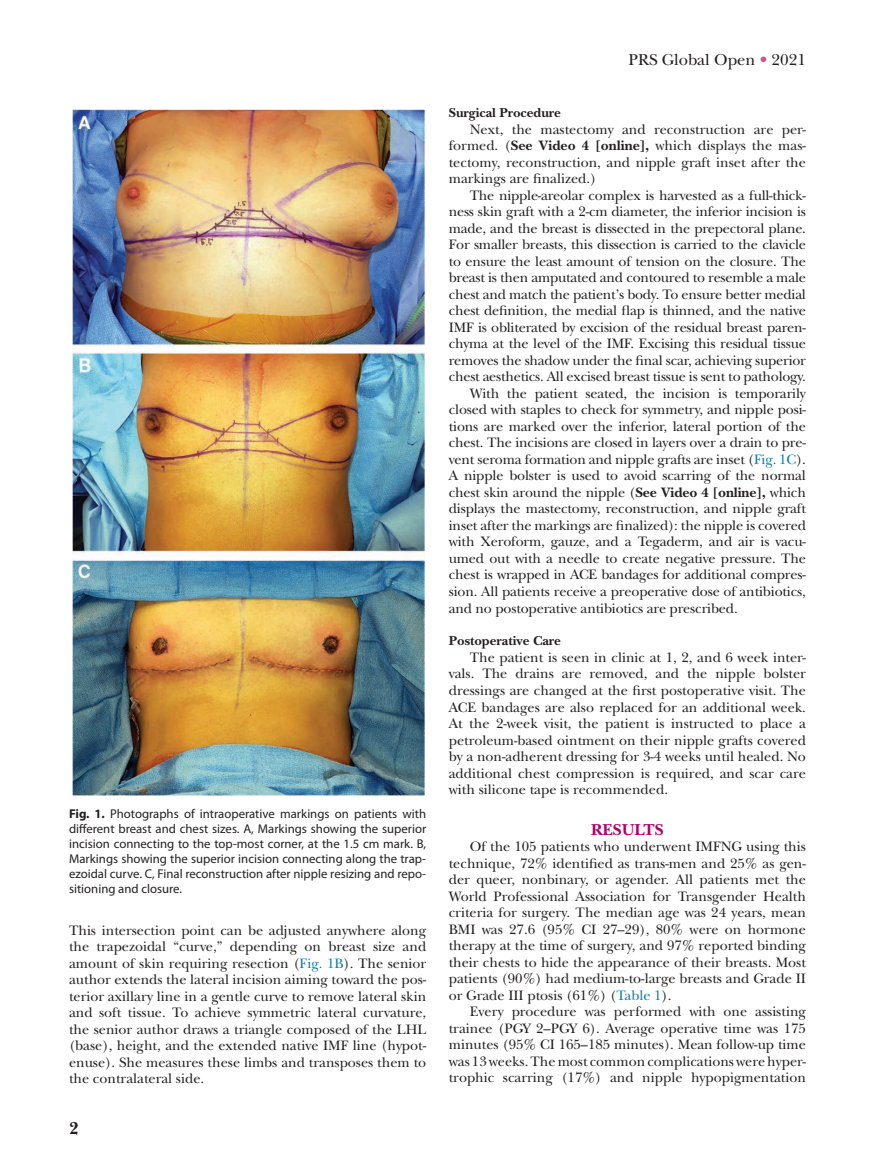
<style>
.page{position:relative;width:878px;height:1175px;background:#fff}
.page>*{position:absolute;margin:0;border:0;box-sizing:border-box;transform-origin:0 0}
.t1{font:700 18px "New Baskerville Std";color:#231f20}
.t2{font:16.5px "New Baskerville Std";color:#231f20}
.t3{font:700 16.5px "New Baskerville Std";color:#b0016a}
.t4{font:14.25px/16.5px "New Baskerville Std";letter-spacing:-.01em;color:#231f20;text-align:justify}
.t5{font:700 13.5px "New Baskerville Std";color:#231f20}
.t6{font:12.75px/15px "Myriad Pro";color:#231f20;text-align:justify}
.s1{font-weight:700}
.s2{color:#0f7eac}
.s3{color:#c45b8e}
</style>
<div class="page">
<img style="left:72px;top:110px;width:353px;height:685px">
<p class="t6" style="left:69px;top:806px;width:359px"><span class="s1">Fig. 1.</span> Photographs of intraoperative markings on patients with different breast and chest sizes. A, Markings showing the superior incision connecting to the top-most corner, at the 1.5 cm mark. B, Markings showing the superior incision connecting along the trap&shy;ezoidal curve. C, Final reconstruction after nipple resizing and repo&shy;sitioning and closure.</p>
<p class="t4" style="left:69px;top:922px;width:359px">This intersection point can be adjusted anywhere along the trapezoidal “curve,” depending on breast size and amount of skin requiring resection (<span class="s2">Fig. 1B</span>). The senior author extends the lateral incision aiming toward the pos&shy;terior axillary line in a gentle curve to remove lateral skin and soft tissue. To achieve symmetric lateral curvature, the senior author draws a triangle composed of the LHL (base), height, and the extended native IMF line (hypot&shy;enuse). She measures these limbs and transposes them to the contralateral side.</p>
<p class="t1" style="left:69px;top:1118px;width:11px">2</p>
<p class="t2" style="left:628px;top:50px;width:179px">PRS Global Open <span class="s3">•</span> 2021</p>
<p class="t5" style="left:448px;top:105px;width:114px">Surgical Procedure</p>
<p class="t4" style="left:448px;top:121px;width:359px;text-indent:21px">Next, the mastectomy and reconstruction are per&shy;formed. (<span class="s1">See Video 4 [online],</span> which displays the mas&shy;tectomy, reconstruction, and nipple graft inset after the markings are finalized.)</p>
<p class="t4" style="left:470px;top:187px;width:337px">The nipple-areolar complex is harvested as a full-thick-</p>
<p class="t4" style="left:448px;top:203px;width:358px">ness skin graft with a 2-cm diameter, the inferior incision is</p>
<p class="t4" style="left:448px;top:220px;width:359px">made, and the breast is dissected in the prepectoral plane.</p>
<p class="t4" style="left:448px;top:236px;width:359px">For smaller breasts, this dissection is carried to the clavicle</p>
<p class="t4" style="left:448px;top:253px;width:358px">to ensure the least amount of tension on the closure. The</p>
<p class="t4" style="left:448px;top:269px;width:358px">breast is then amputated and contoured to resemble a male</p>
<p class="t4" style="left:448px;top:286px;width:359px">chest and match the patient’s body. To ensure better medial</p>
<p class="t4" style="left:448px;top:302px;width:359px">chest definition, the medial flap is thinned, and the native</p>
<p class="t4" style="left:448px;top:319px;width:358px">IMF is obliterated by excision of the residual breast paren-</p>
<p class="t4" style="left:448px;top:335px;width:359px">chyma at the level of the IMF. Excising this residual tissue</p>
<p class="t4" style="left:448px;top:352px;width:359px">removes the shadow under the final scar, achieving superior</p>
<p class="t4" style="left:448px;top:368px;width:358px">chest aesthetics. All excised breast tissue is sent to pathology.</p>
<p class="t4" style="left:470px;top:385px;width:337px">With the patient seated, the incision is temporarily</p>
<p class="t4" style="left:448px;top:401px;width:359px">closed with staples to check for symmetry, and nipple posi-</p>
<p class="t4" style="left:448px;top:418px;width:359px">tions are marked over the inferior, lateral portion of the</p>
<p class="t4" style="left:448px;top:434px;width:359px">chest. The incisions are closed in layers over a drain to pre-</p>
<p class="t4" style="left:448px;top:451px;width:359px">vent seroma formation and nipple grafts are inset (<span class="s2">Fig. 1C</span>).</p>
<p class="t4" style="left:448px;top:467px;width:358px">A nipple bolster is used to avoid scarring of the normal</p>
<p class="t4" style="left:448px;top:484px;width:358px">chest skin around the nipple (<span class="s1">See Video 4 [online],</span> which</p>
<p class="t4" style="left:448px;top:500px;width:358px">displays the mastectomy, reconstruction, and nipple graft</p>
<p class="t4" style="left:448px;top:517px;width:359px">inset after the markings are finalized): the nipple is covered</p>
<p class="t4" style="left:448px;top:533px;width:359px">with Xeroform, gauze, and a Tegaderm, and air is vacu-</p>
<p class="t4" style="left:448px;top:550px;width:359px">umed out with a needle to create negative pressure. The</p>
<p class="t4" style="left:448px;top:566px;width:359px">chest is wrapped in ACE bandages for additional compres-</p>
<p class="t4" style="left:448px;top:583px;width:358px">sion. All patients receive a preoperative dose of antibiotics,</p>
<p class="t4" style="left:448px;top:599px;width:290px">and no postoperative antibiotics are prescribed.</p>
<p class="t5" style="left:448px;top:633px;width:114px">Postoperative Care</p>
<p class="t4" style="left:448px;top:649px;width:359px;text-indent:21px">The patient is seen in clinic at 1, 2, and 6 week inter&shy;vals. The drains are removed, and the nipple bolster dressings are changed at the first postoperative visit. The ACE bandages are also replaced for an additional week.<br>At the 2-week visit, the patient is instructed to place a petroleum-based ointment on their nipple grafts covered by a non-adherent dressing for 3-4 weeks until healed. No additional chest compression is required, and scar care with silicone tape is recommended.</p>
<p class="t3" style="left:591px;top:819px;width:74px">RESULTS</p>
<p class="t4" style="left:448px;top:838px;width:359px;text-indent:21px">Of the 105 patients who underwent IMFNG using this technique, 72% identified as trans-men and 25% as gen&shy;der queer, nonbinary, or agender. All patients met the World Professional Association for Transgender Health criteria for surgery. The median age was 24 years, mean BMI was 27.6 (95% CI 27–29), 80% were on hormone therapy at the time of surgery, and 97% reported binding their chests to hide the appearance of their breasts. Most patients (90%) had medium-to-large breasts and Grade II or Grade III ptosis (61%) (<span class="s2">Table 1</span>).</p>
<p class="t4" style="left:448px;top:1003px;width:359px;text-indent:21px">Every procedure was performed with one assisting trainee (PGY 2–PGY 6). Average operative time was 175 minutes (95% CI 165–185 minutes). Mean follow-up time was 13 weeks. The most common complications were hyper&shy;trophic scarring (17%) and nipple hypopigmentation</p>
</div>
